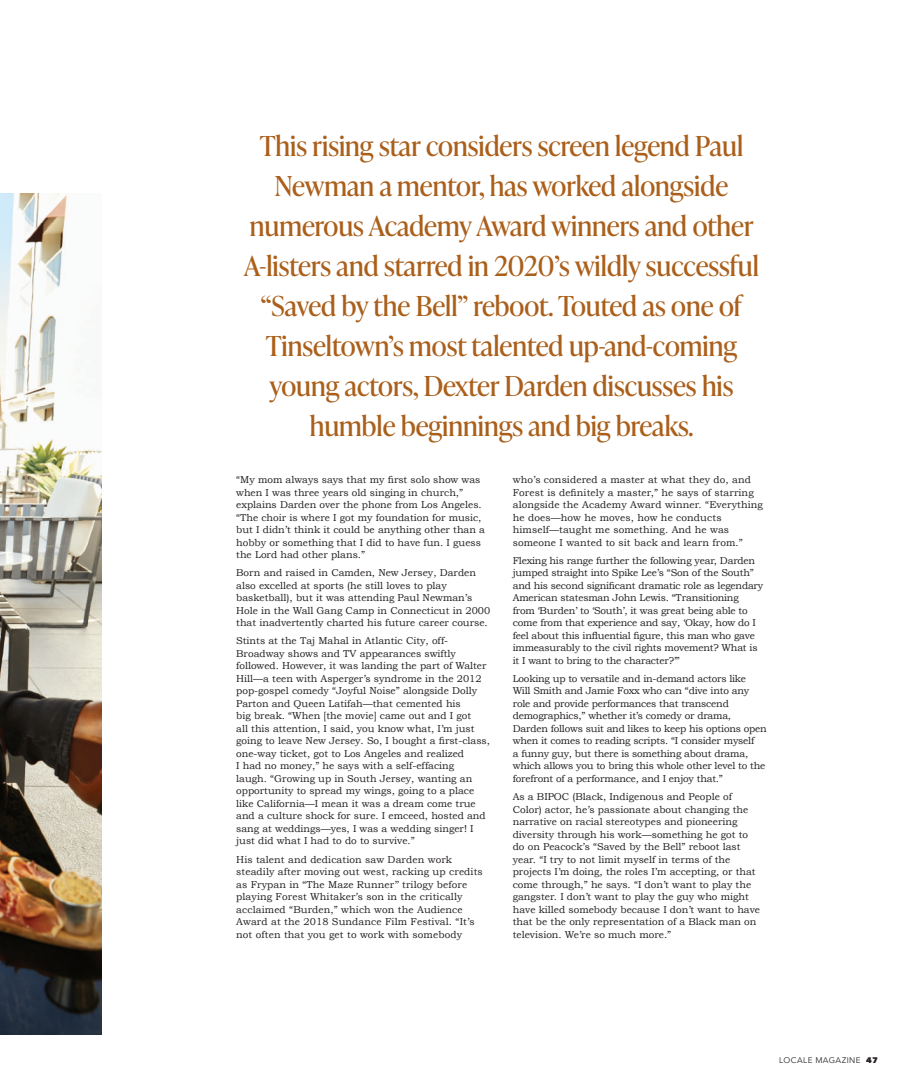
<style>
.page{position:relative;width:900px;height:1080px;background:#fff}
.page>*{position:absolute;margin:0;border:0;box-sizing:border-box;transform-origin:0 0}
.t1{font:27.5px/40px "Ivy Presto Headline";color:#aa5f1a;text-align:center}
.t2{font:10px/12.5px "Bookman Old Style";color:#231f20}
.t3{font:10px/12.5px "Bookman Old Style";letter-spacing:-.02em;color:#231f20}
.t4{font:8.12px "Avenir Next";letter-spacing:.05em;color:#231f20}
.s1{font-weight:800}
</style>
<div class="page">
<img style="left:0;top:194px;width:101px;height:841px">
<p class="t1" style="left:244px;top:125px;width:516px">This rising star considers screen legend Paul Newman a mentor, has worked alongside numerous Academy Award winners and other A-listers and starred in 2020’s wildly successful “Saved by the Bell” reboot. Touted as one of Tinseltown’s most talented up-and-coming young actors, Dexter Darden discusses his humble beginnings and big breaks.</p>
<p class="t2" style="left:236px;top:473px;width:250px">“My mom always says that my first solo show was when I was three years old singing in church,” explains Darden over the phone from Los Angeles. “The choir is where I got my foundation for music, but I didn’t think it could be anything other than a hobby or something that I did to have fun. I guess the Lord had other plans.”</p>
<p class="t2" style="left:236px;top:567px;width:256px">Born and raised in Camden, New Jersey, Darden also excelled at sports (he still loves to play basketball), but it was attending Paul Newman’s Hole in the Wall Gang Camp in Connecticut in 2000 that inadvertently charted his future career course.</p>
<p class="t2" style="left:236px;top:635px;width:255px">Stints at the Taj Mahal in Atlantic City, off-Broadway shows and TV appearances swiftly followed. However, it was landing the part of Walter Hill—a teen with Asperger’s syndrome in the 2012 pop-gospel comedy “Joyful Noise” alongside Dolly Parton and Queen Latifah—that cemented his<br>big break. “When [the movie] came out and I got<br>all this attention, I said, you know what, I’m just going to leave New Jersey. So, I bought a first-class, one-way ticket, got to Los Angeles and realized<br>I had no money,” he says with a self-effacing<br>laugh. “Growing up in South Jersey, wanting an opportunity to spread my wings, going to a place like California—I mean it was a dream come true and a culture shock for sure. I emceed, hosted and sang at weddings—yes, I was a wedding singer! I just did what I had to do to survive.”</p>
<p class="t2" style="left:236px;top:853px;width:248px">His talent and dedication saw Darden work steadily after moving out west, racking up credits as Frypan in “The Maze Runner’’ trilogy before playing Forest Whitaker’s son in the critically acclaimed “Burden,” which won the Audience Award at the 2018 Sundance Film Festival. “It’s not often that you get to work with somebody</p>
<p class="t2" style="left:513px;top:473px;width:252px">who’s considered a master at what they do, and Forest is definitely a master,” he says of starring alongside the Academy Award winner. “Everything he does—how he moves, how he conducts himself—taught me something. And he was someone I wanted to sit back and learn from.”</p>
<p class="t3" style="left:513px;top:554px;width:252px">Flexing his range further the following year, Darden jumped straight into Spike Lee’s “Son of the South” and his second significant dramatic role as legendary American statesman John Lewis. “Transitioning from ‘Burden’ to ‘South’, it was great being able to come from that experience and say, ‘Okay, how do I feel about this influential figure, this man who gave immeasurably to the civil rights movement? What is it I want to bring to the character?’”</p>
<p class="t3" style="left:513px;top:672px;width:256px">Looking up to versatile and in-demand actors like<br>Will Smith and Jamie Foxx who can “dive into any role and provide performances that transcend demographics,” whether it’s comedy or drama, Darden follows suit and likes to keep his options open when it comes to reading scripts. “I consider myself<br>a funny guy, but there is something about drama, which allows you to bring this whole other level to the forefront of a performance, and I enjoy that.”</p>
<p class="t2" style="left:513px;top:790px;width:249px">As a BIPOC (Black, Indigenous and People of Color) actor, he’s passionate about changing the narrative on racial stereotypes and pioneering diversity through his work—something he got to do on Peacock’s “Saved by the Bell” reboot last year. “I try to not limit myself in terms of the projects I’m doing, the roles I’m accepting, or that come through,” he says. “I don’t want to play the gangster. I don’t want to play the guy who might have killed somebody because I don’t want to have that be the only representation of a Black man on television. We’re so much more.”</p>
<p class="t4" style="left:779px;top:1055px;width:100px">LOCALE MAGAZINE <span class="s1">47</span></p>
</div>
